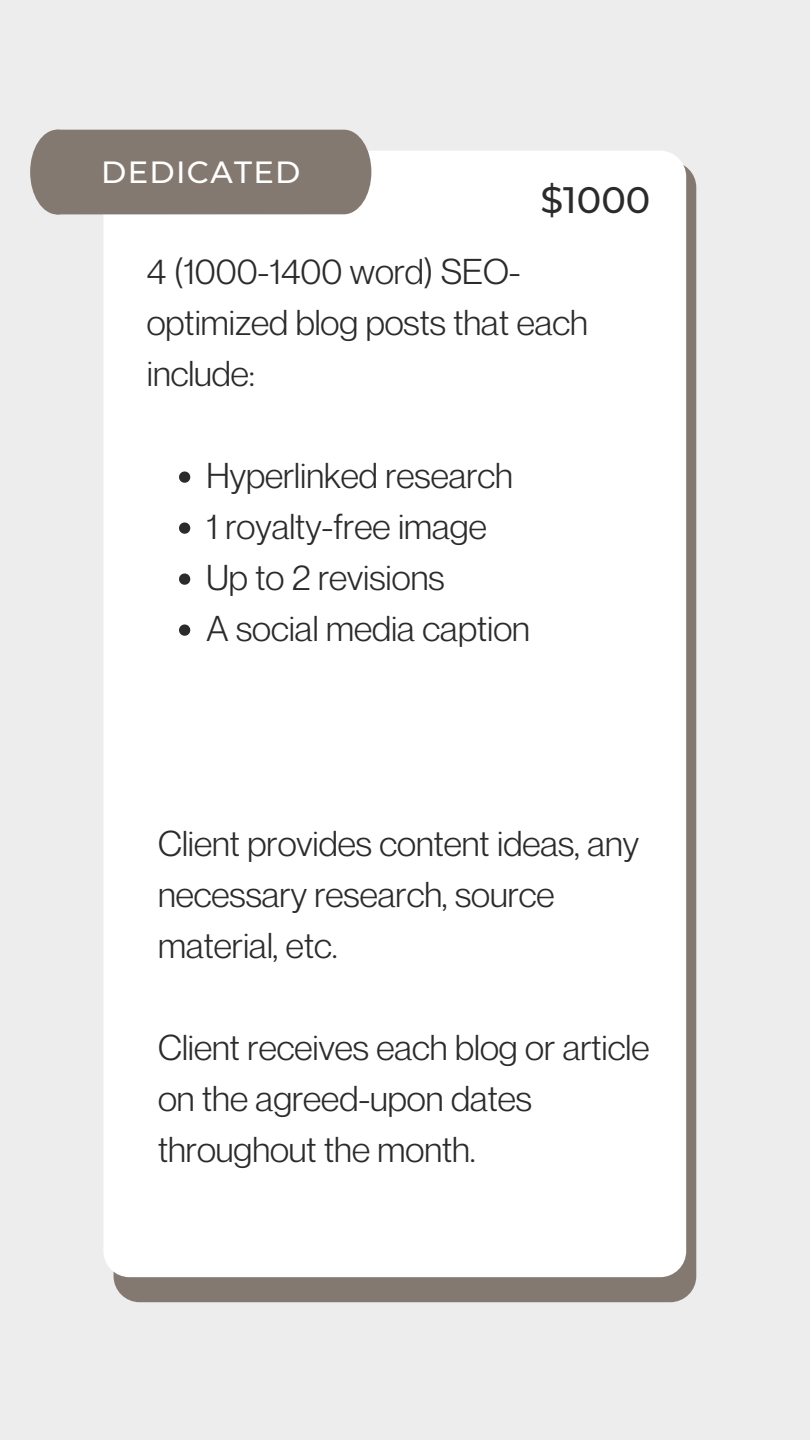
<style>
.page{position:relative;width:810px;height:1440px;background:#ededed}
.page>*{position:absolute;margin:0;border:0;box-sizing:border-box;transform-origin:0 0}
.t1{font:500 36.7px "Montserrat";color:#2b2b2b}
.t2{font:35.1px/51px "Neue Montreal";color:#2b2b2b}
.t3{font:500 30.6px "Montserrat";letter-spacing:.045em;color:#fff}
</style>
<div class="page">
<div style="left:114px;top:161px;width:582px;height:1141px;background:#847971;border-radius:26px"></div>
<div style="left:103px;top:151px;width:583px;height:1126px;background:#fff;border-radius:26px"></div>
<div style="left:30px;top:130px;width:341px;height:84px;background:#847971"></div>
<svg style="left:179px;top:472px;width:11px;height:11px"></svg>
<svg style="left:179px;top:523px;width:11px;height:11px"></svg>
<svg style="left:179px;top:574px;width:11px;height:11px"></svg>
<svg style="left:179px;top:625px;width:11px;height:11px"></svg>
<p class="t3" style="left:101px;top:153px;width:201px">DEDICATED</p>
<p class="t1" style="left:540px;top:177px;width:111px">$1000</p>
<p class="t2" style="left:147px;top:245px;width:443px">4 (1000-1400 word) SEO&shy;optimized blog posts that each include:</p>
<p class="t2" style="left:206px;top:449px;width:308px">Hyperlinked research</p>
<p class="t2" style="left:206px;top:500px;width:282px">1 royalty-free image</p>
<p class="t2" style="left:206px;top:551px;width:240px">Up to 2 revisions</p>
<p class="t2" style="left:206px;top:602px;width:325px">A social media caption</p>
<p class="t2" style="left:158px;top:817px;width:482px">Client provides content ideas, any necessary research, source material, etc.</p>
<p class="t2" style="left:158px;top:1021px;width:493px">Client receives each blog or article on the agreed-upon dates throughout the month.</p>
</div>
